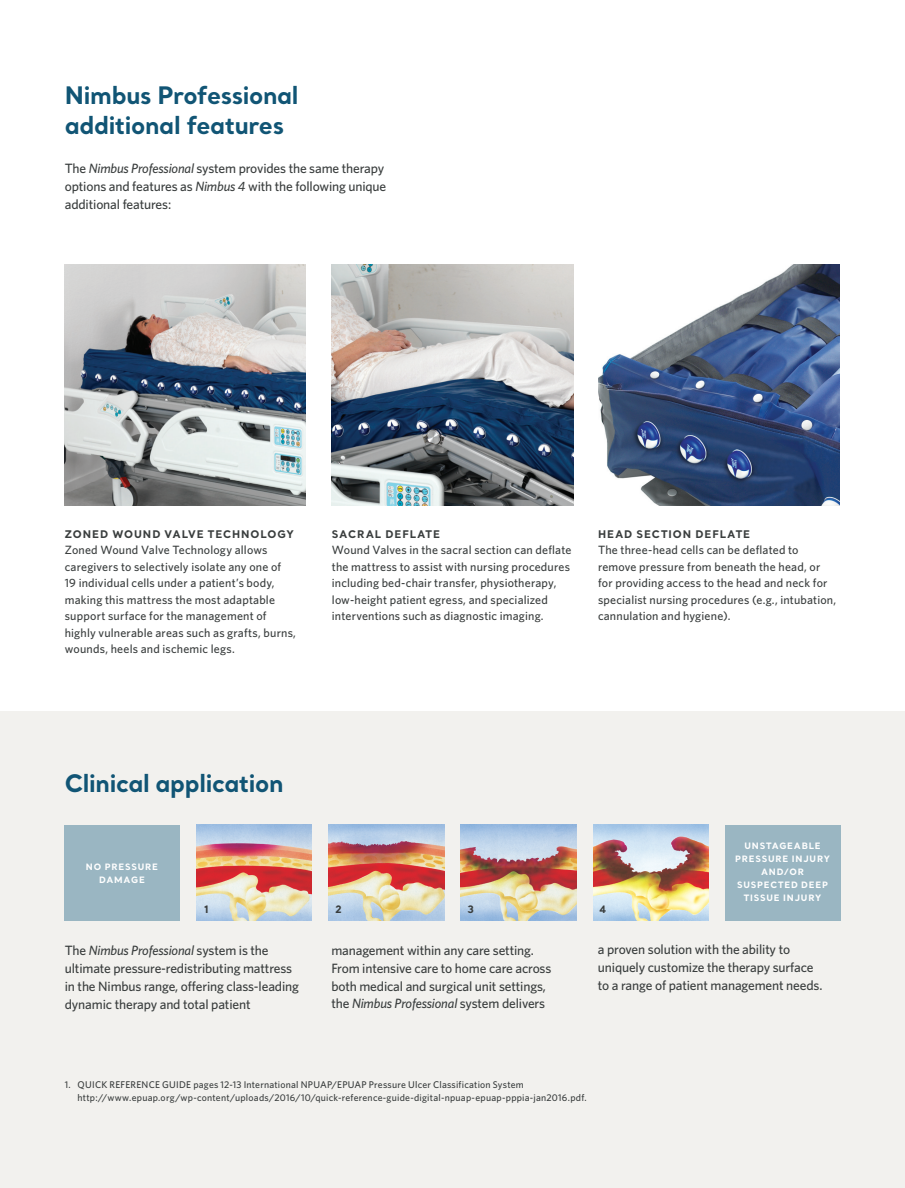
<style>
.page{position:relative;width:905px;height:1188px;background:#fff}
.page>*{position:absolute;margin:0;border:0;box-sizing:border-box;transform-origin:0 0}
.t1{font:700 24px/30px "Santral";letter-spacing:-.015em;color:#115575}
.t2{font:500 13.5px/18px "Whitney";letter-spacing:-.01em;color:#393d3d}
.t3{font:500 12px/16.5px "Whitney";letter-spacing:.015em;color:#393d3d}
.t4{font:700 10.5px "Santral";letter-spacing:.09em;color:#393d3d}
.t5{font:700 10.2px "Santral";color:#393d3d}
.t6{font:500 9.75px/13.5px "Whitney";letter-spacing:.02em;color:#393d3d}
.t7{font:700 8.7px/13.2px "Santral";letter-spacing:.095em;color:#fff;text-align:center}
.s1{font-style:italic}
</style>
<div class="page">
<div style="left:0;top:712px;width:904px;height:476px;background:#f2f1ee"></div>
<img style="left:598px;top:265px;width:241px;height:241px">
<img style="left:65px;top:265px;width:241px;height:241px">
<img style="left:332px;top:265px;width:241px;height:241px">
<img style="left:197px;top:825px;width:115px;height:96px">
<img style="left:329px;top:825px;width:115px;height:96px">
<img style="left:461px;top:825px;width:115px;height:96px">
<img style="left:593px;top:825px;width:115px;height:96px">
<div style="left:725px;top:825px;width:115px;height:96px;background:#9ab6c2"></div>
<div style="left:65px;top:825px;width:115px;height:96px;background:#9ab6c2"></div>
<h1 class="t1" style="left:65px;top:80px;width:235px">Nimbus Professional additional features</h1>
<p class="t2" style="left:65px;top:159px;width:323px">The <span class="s1">Nimbus Professional</span> system provides the same therapy options and features as <span class="s1">Nimbus 4</span> with the following unique additional features:</p>
<p class="t4" style="left:65px;top:527px;width:231px">ZONED WOUND VALVE TECHNOLOGY</p>
<p class="t3" style="left:65px;top:542px;width:233px">Zoned Wound Valve Technology allows caregivers to selectively isolate any one of<br>19 individual cells under a patient’s body, making this mattress the most adaptable support surface for the management of highly vulnerable areas such as grafts, burns, wounds, heels and ischemic legs.</p>
<p class="t4" style="left:332px;top:527px;width:110px">SACRAL DEFLATE</p>
<p class="t3" style="left:332px;top:542px;width:241px">Wound Valves in the sacral section can deflate the mattress to assist with nursing procedures including bed-chair transfer, physiotherapy, low-height patient egress, and specialized interventions such as diagnostic imaging.</p>
<p class="t4" style="left:598px;top:527px;width:154px">HEAD SECTION DEFLATE</p>
<p class="t3" style="left:598px;top:542px;width:240px">The three-head cells can be deflated to remove pressure from beneath the head, or for providing access to the head and neck for specialist nursing procedures (e.g., intubation, cannulation and hygiene).</p>
<h1 class="t1" style="left:65px;top:767px;width:220px">Clinical application</h1>
<p class="t7" style="left:86px;top:860px;width:74px">NO PRESSURE<br>DAMAGE</p>
<p class="t7" style="left:735px;top:839px;width:96px">UNSTAGEABLE<br>PRESSURE INJURY<br>AND/OR<br>SUSPECTED DEEP<br>TISSUE INJURY</p>
<p class="t5" style="left:204px;top:903px;width:6px">1</p>
<p class="t5" style="left:335px;top:903px;width:8px">2</p>
<p class="t5" style="left:467px;top:903px;width:8px">3</p>
<p class="t5" style="left:599px;top:903px;width:8px">4</p>
<p class="t2" style="left:65px;top:941px;width:236px">The <span class="s1">Nimbus Professional</span> system is the ultimate pressure-redistributing mattress in the Nimbus range, offering class-leading dynamic therapy and total patient</p>
<p class="t2" style="left:331px;top:941px;width:221px">management within any care setting.<br>From intensive care to home care across both medical and surgical unit settings, the <span class="s1">Nimbus Professional</span> system delivers</p>
<p class="t2" style="left:598px;top:941px;width:226px">a proven solution with the ability to uniquely customize the therapy surface to a range of patient management needs.</p>
<p class="t6" style="left:78px;top:1077px;width:510px;text-indent:-13px">1. QUICK REFERENCE GUIDE pages 12-13 International NPUAP/EPUAP Pressure Ulcer Classification System http://www.epuap.org/wp-content/uploads/2016/10/quick-reference-guide-digital-npuap-epuap-pppia-jan2016.pdf.</p>
</div>
